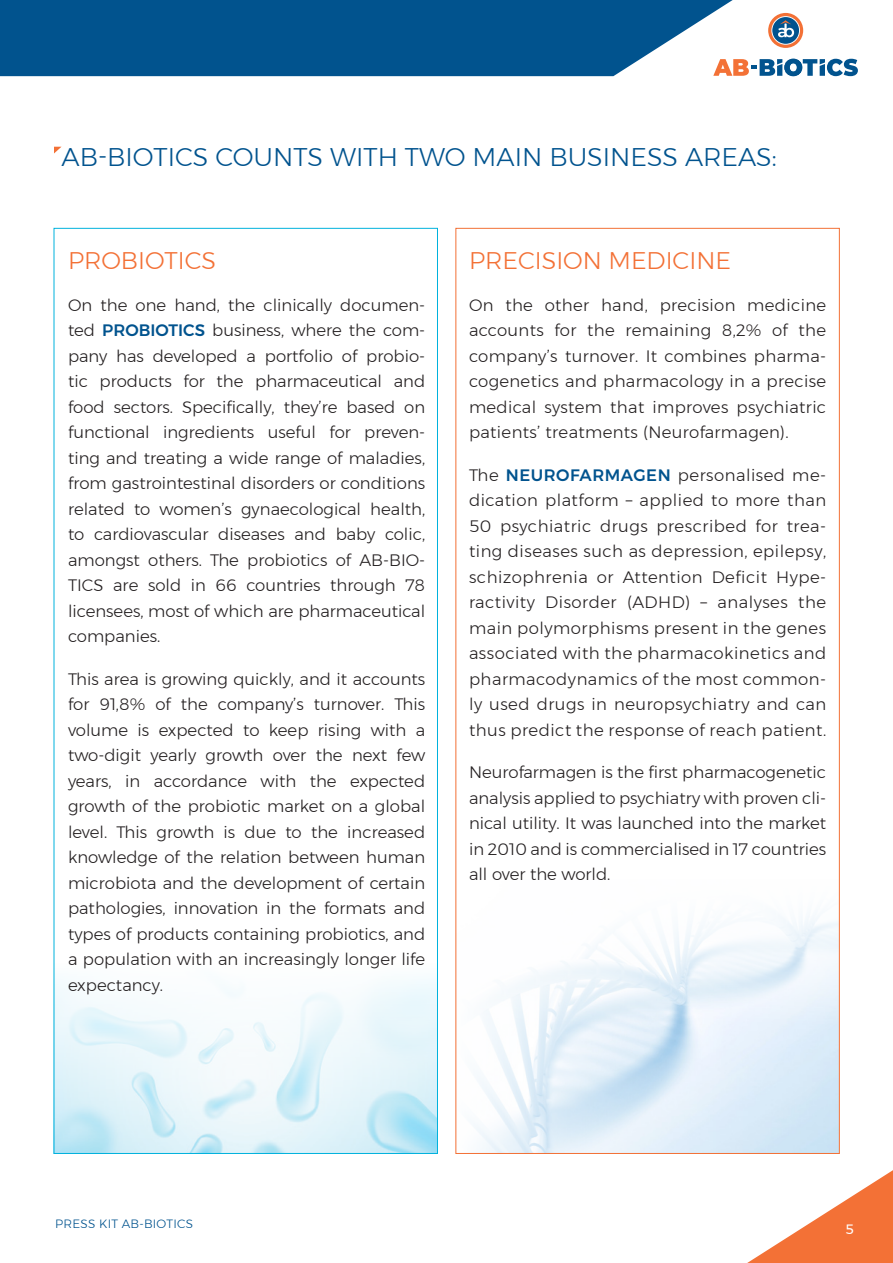
<style>
.page{position:relative;width:893px;height:1263px;background:#fff}
.page>*{position:absolute;margin:0;border:0;box-sizing:border-box;transform-origin:0 0}
.t1{font:300 25.5px "Montserrat";color:#01538e}
.t2{font:300 24px "Montserrat";color:#f37136}
.t3{font:300 16.5px/25.5px "Montserrat";color:#231f20;text-align:justify}
.t4{font:13.5px "Montserrat";color:#fff}
.t5{font:300 12px "Montserrat";letter-spacing:.02em;color:#01538e}
.s1{font-weight:500;color:#01538e}
</style>
<div class="page">
<svg style="left:0;top:0;width:733px;height:76px;background:#146096"></svg>
<svg style="left:713px;top:59px;width:145px;height:17px"></svg>
<svg style="left:768px;top:13px;width:35px;height:35px"></svg>
<svg style="left:771px;top:16px;width:29px;height:29px"></svg>
<img style="left:474px;top:1025px;width:364px;height:127px">
<svg style="left:484px;top:916px;width:354px;height:109px"></svg>
<img style="left:56px;top:979px;width:380px;height:173px">
<svg style="left:54px;top:147px;width:7px;height:6px"></svg>
<svg style="left:747px;top:1170px;width:146px;height:93px"></svg>
<p class="t1" style="left:62px;top:138px;width:717px">AB-BIOTICS COUNTS WITH TWO MAIN BUSINESS AREAS:</p>
<p class="t2" style="left:68px;top:242px;width:150px">PROBIOTICS</p>
<p class="t2" style="left:469px;top:242px;width:264px">PRECISION MEDICINE</p>
<p class="t3" style="left:68px;top:292px;width:359px">On the one hand, the clinically documen&shy;ted <span class="s1">PROBIOTICS</span> business, where the com&shy;pany has developed a portfolio of probio&shy;tic products for the pharmaceutical and food sectors. Specifically, they’re based on functional ingredients useful for preven&shy;ting and treating a wide range of maladies, from gastrointestinal disorders or conditions related to women’s gynaecological health, to cardiovascular diseases and baby colic, amongst others. The probiotics of AB-BIO-TICS are sold in 66 countries through 78 licensees, most of which are pharmaceutical companies.</p>
<p class="t3" style="left:68px;top:666px;width:359px">This area is growing quickly, and it accounts for 91,8% of the company’s turnover. This volume is expected to keep rising with a two-digit yearly growth over the next few years, in accordance with the expected growth of the probiotic market on a global level. This growth is due to the increased knowledge of the relation between human microbiota and the development of certain pathologies, innovation in the formats and types of products containing probiotics, and a population with an increasingly longer life expectancy.</p>
<p class="t3" style="left:469px;top:292px;width:359px">On the other hand, precision medicine accounts for the remaining 8,2% of the company’s turnover. It combines pharma&shy;cogenetics and pharmacology in a precise medical system that improves psychiatric patients’ treatments (Neurofarmagen).</p>
<p class="t3" style="left:469px;top:462px;width:359px">The <span class="s1">NEUROFARMAGEN</span> personalised me&shy;dication platform – applied to more than 50 psychiatric drugs prescribed for trea&shy;ting diseases such as depression, epilepsy, schizophrenia or Attention Deficit Hype&shy;ractivity Disorder (ADHD) – analyses the main polymorphisms present in the genes associated with the pharmacokinetics and pharmacodynamics of the most common&shy;ly used drugs in neuropsychiatry and can thus predict the response of reach patient.</p>
<p class="t3" style="left:469px;top:759px;width:359px">Neurofarmagen is the first pharmacogenetic analysis applied to psychiatry with proven cli&shy;nical utility. It was launched into the market in 2010 and is commercialised in 17 countries all over the world.</p>
<p class="t5" style="left:55px;top:1215px;width:139px">PRESS KIT AB-BIOTICS</p>
<p class="t4" style="left:845px;top:1218px;width:10px">5</p>
</div>
